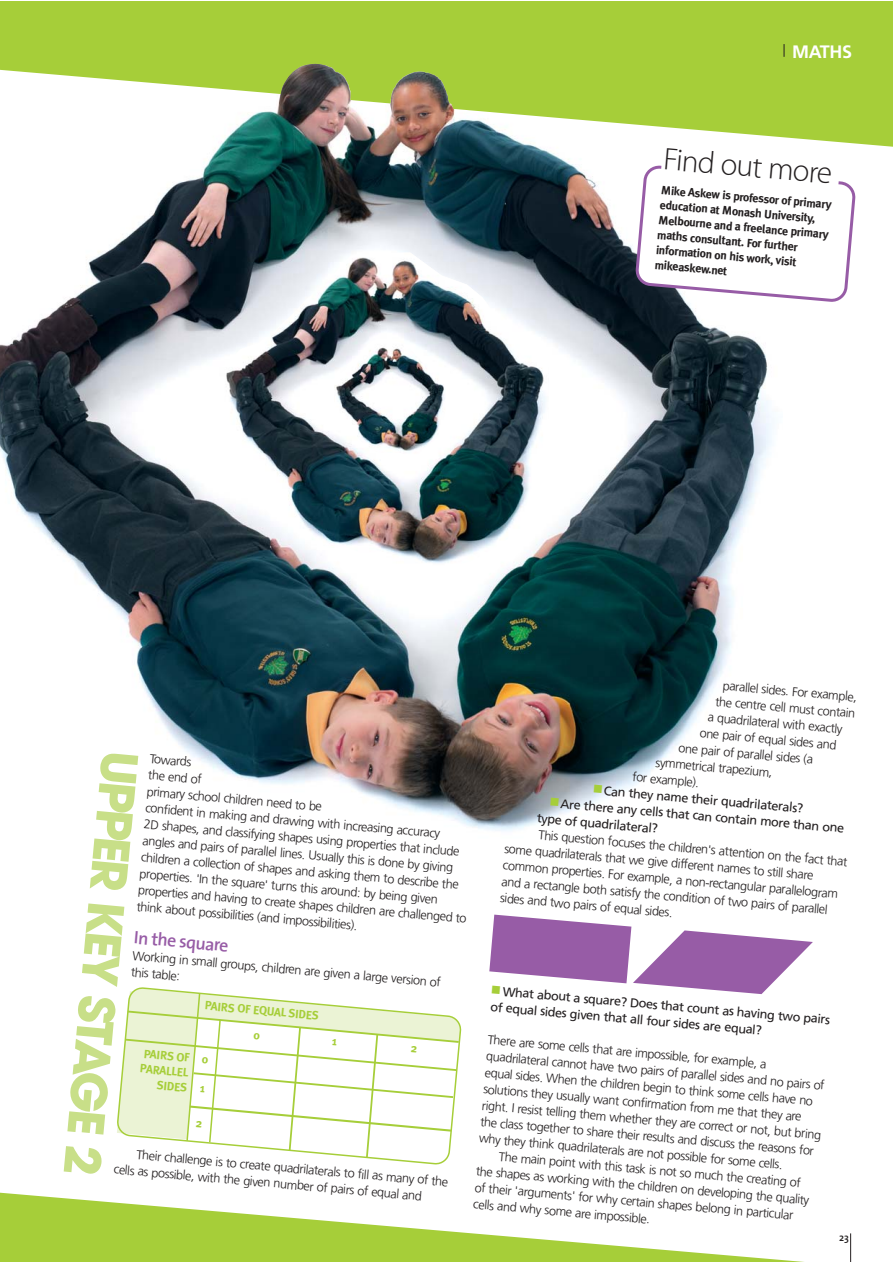
<style>
.page{position:relative;width:893px;height:1263px;background:#fff}
.page>*{position:absolute;margin:0;border:0;box-sizing:border-box;transform-origin:0 0}
.t1{font:700 48.75px "Avant Garde LT";color:#c8df88}
.t2{font:300 31.35px "Myriad Pro";color:#231f20}
.t3{font:600 18px "The Sans";color:#975ca6}
.t4{font:700 18px "Frutiger";letter-spacing:-.02em;color:#fff}
.t5{font:300 12.75px/16.5px "Frutiger";color:#231f20}
.t6{font:12.75px/16.5px "Frutiger";color:#231f20}
.t7{font:700 12px/15px "Meta Plus";color:#231f20}
.t8{font:700 12px/15px "Meta Plus";color:#a6ce39;text-align:right}
.t9{font:600 10.5px "The Sans";color:#231f20}
</style>
<div class="page">
<img style="left:0;top:155px;width:774px;height:676px">
<svg style="left:213px;top:253px;width:340px;height:316px"></svg>
<img style="left:219px;top:253px;width:330px;height:316px">
<svg style="left:326px;top:339px;width:125px;height:124px"></svg>
<img style="left:335px;top:339px;width:110px;height:120px">
<svg style="left:0;top:1192px;width:852px;height:69px"></svg>
<svg style="left:850px;top:1233px;width:1px;height:28px"></svg>
<svg style="left:489px;top:915px;width:324px;height:79px"></svg>
<svg style="left:0;top:2px;width:893px;height:153px;fill:#a6ce39"></svg>
<img style="left:279px;top:64px;width:164px;height:53px">
<svg style="left:784px;top:44px;width:1px;height:13px"></svg>
<svg style="left:635px;top:160px;width:221px;height:143px"></svg>
<svg style="left:117px;top:988px;width:344px;height:169px"></svg>
<h3 class="t4" style="left:792px;top:44px;width:61px">MATHS</h3>
<h2 class="t2" style="left:665px;top:140px;width:171px;rotate:5deg">Find out more</h2>
<p class="t7" style="left:662px;top:183px;width:173px;rotate:5deg">Mike Askew is professor of primary education at Monash University,<br>Melbourne and a freelance primary maths consultant. For further information on his work, visit mikeaskew.net</p>
<p class="t5" style="left:723px;top:678px;width:136px;rotate:5deg">parallel sides. For example,</p>
<p class="t5" style="left:716px;top:694px;width:142px;rotate:5deg">the centre cell must contain</p>
<p class="t5" style="left:708px;top:710px;width:137px;rotate:5deg">a quadrilateral with exactly</p>
<p class="t5" style="left:700px;top:726px;width:139px;rotate:5deg">one pair of equal sides and</p>
<p class="t5" style="left:679px;top:740px;width:136px;rotate:5deg">one pair of parallel sides (a</p>
<h1 class="t1" style="left:139px;top:753px;width:428px;rotate:95deg">UPPER KEY STAGE 2</h1>
<p class="t5" style="left:150px;top:751px;width:331px;rotate:5deg">Towards<br>the end of<br>primary school children need to be<br>confident in making and drawing with increasing accuracy<br>2D shapes, and classifying shapes using properties that include angles and pairs of parallel lines. Usually this is done by giving children a collection of shapes and asking them to describe the properties. 'In the square' turns this around: by being given properties and having to create shapes children are challenged to think about possibilities (and impossibilities).</p>
<h3 class="t3" style="left:135px;top:927px;width:96px;rotate:5deg">In the square</h3>
<p class="t5" style="left:133px;top:948px;width:311px;rotate:5deg">Working in small groups, children are given a large version of this table:</p>
<p class="t5" style="left:656px;top:755px;width:119px;rotate:5deg">symmetrical trapezium,</p>
<p class="t5" style="left:633px;top:769px;width:68px;rotate:5deg">for example).</p>
<p class="t6" style="left:594px;top:783px;width:212px;rotate:5deg"><sup>■</sup> Can they name their quadrilaterals?</p>
<p class="t6" style="left:539px;top:794px;width:308px;text-indent:12px;rotate:5deg"><sup>■</sup> Are there any cells that can contain more than one type of quadrilateral?</p>
<p class="t5" style="left:506px;top:825px;width:344px;text-indent:33px;rotate:5deg">This question focuses the children's attention on the fact that some quadrilaterals that we give different names to still share common properties. For example, a non-rectangular parallelogram and a rectangle both satisfy the condition of two pairs of parallel sides and two pairs of equal sides.</p>
<p class="t6" style="left:493px;top:983px;width:341px;rotate:5deg"><sup>■</sup> What about a square? Does that count as having two pairs of equal sides given that all four sides are equal?</p>
<p class="t5" style="left:488px;top:1032px;width:342px;rotate:5deg">There are some cells that are impossible, for example, a quadrilateral cannot have two pairs of parallel sides and no pairs of equal sides. When the children begin to think some cells have no solutions they usually want confirmation from me that they are right. I resist telling them whether they are correct or not, but bring the class together to share their results and discuss the reasons for why they think quadrilaterals are not possible for some cells.</p>
<p class="t8" style="left:206px;top:994px;width:116px;line-height:25.3px;text-align:center;rotate:5deg">PAIRS OF EQUAL SIDES<br>0</p>
<p class="t8" style="left:142px;top:1047px;width:50px;rotate:5deg">PAIRS OF<br>PARALLEL<br>SIDES</p>
<p class="t5" style="left:116px;top:1145px;width:336px;text-indent:21px;rotate:5deg">Their challenge is to create quadrilaterals to fill as many of the cells as possible, with the given number of pairs of equal and</p>
<p class="t5" style="left:478px;top:1147px;width:336px;text-indent:21px;rotate:5deg">The main point with this task is not so much the creating of the shapes as working with the children on developing the quality of their 'arguments' for why certain shapes belong in particular cells and why some are impossible.</p>
<p class="t9" style="left:839px;top:1231px;width:11px">23</p>
</div>
